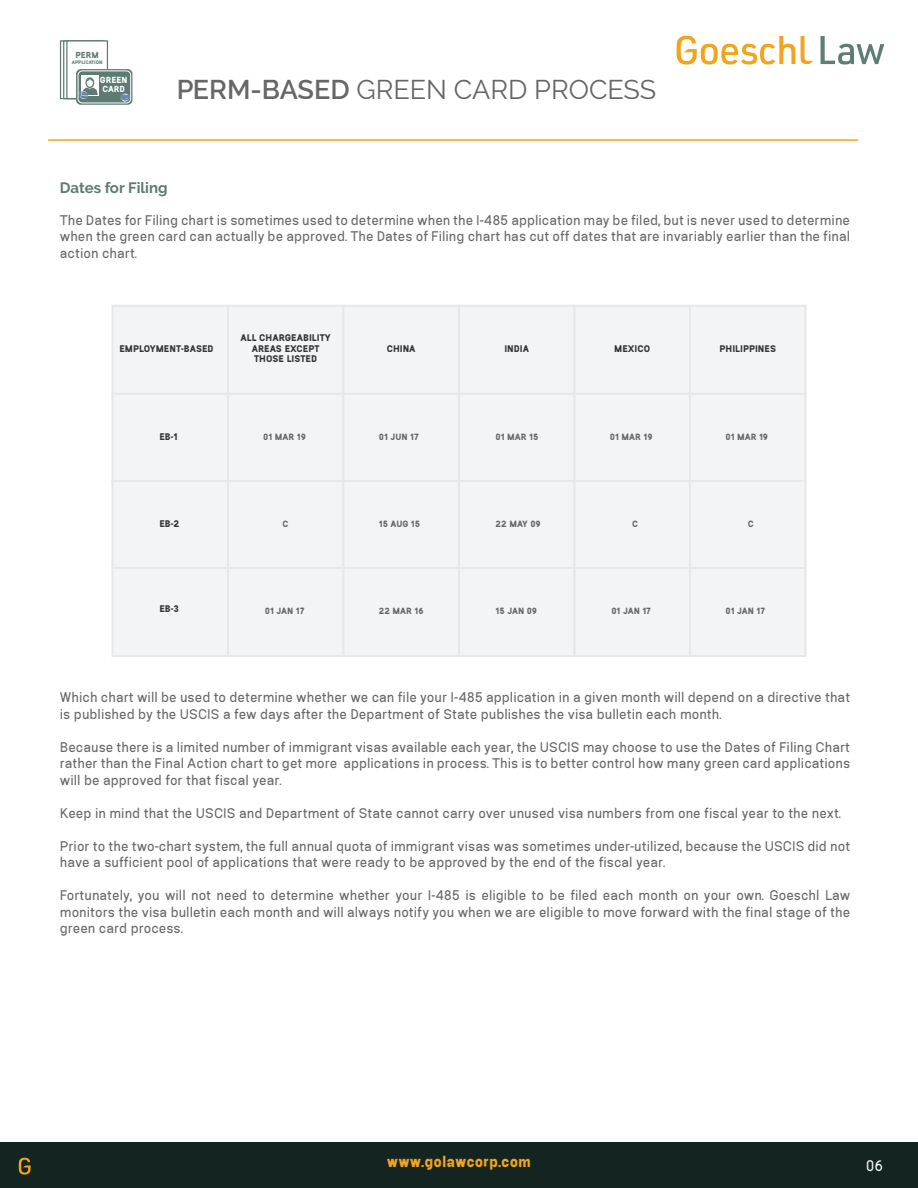
<style>
.page{position:relative;width:918px;height:1188px;background:#fff}
.page>*{position:absolute;margin:0;border:0;box-sizing:border-box;transform-origin:0 0}
.t1{font:27px "Raleway";color:#656765}
.t2{font:16.5px "Aftetir";color:#ebf4f3}
.t3{font:15px/16.5px "Aftetir";color:#666766;text-align:justify}
.t4{font:700 15px "Aftetir";color:#f1a41d}
.t5{font:700 15px "Raleway";color:#5d7b73}
.t6{font:9.45px "Gill Sans";color:#fff;scale:1.64 1}
.t7{font:700 9.3px/10.5px "Aftetir";color:#333435;text-align:center}
.t8{font:700 8.85px "Aftetir";color:#676767}
.t9{font:700 8.55px/8.6px "Aftetir";color:#fff}
.t10{font:700 8.55px "Aftetir";color:#5d7b73}
.t11{font:700 4.95px "Aftetir";color:#5d7b73}
.s1{font-weight:600}
</style>
<div class="page">
<svg style="left:801px;top:36px;width:12px;height:28px"></svg>
<svg style="left:677px;top:35px;width:118px;height:30px"></svg>
<svg style="left:821px;top:36px;width:63px;height:29px"></svg>
<hr style="left:48px;top:139px;width:810px;height:2px;background:#f1a51e">
<div style="left:0;top:1142px;width:918px;height:46px;background:#142421"></div>
<svg style="left:19px;top:1158px;width:12px;height:17px"></svg>
<div style="left:76px;top:69px;width:56px;height:36px;background:#5d7b73;border-radius:5px"></div>
<div style="left:121px;top:94px;width:8px;height:8px;border:1px solid #fff;border-radius:50%"></div>
<svg style="left:121px;top:95px;width:8px;height:5px"></svg>
<div style="left:78px;top:71px;width:53px;height:32px;border:1px solid #fff;border-radius:4px"></div>
<div style="left:227px;top:305px;width:117px;height:90px;background:#f3f4f5;border:2px solid #e8e7e7"></div>
<div style="left:343px;top:305px;width:117px;height:90px;background:#f3f4f5;border:2px solid #e8e7e7"></div>
<div style="left:458px;top:305px;width:117px;height:90px;background:#f3f4f5;border:2px solid #e8e7e7"></div>
<div style="left:574px;top:305px;width:117px;height:90px;background:#f3f4f5;border:2px solid #e8e7e7"></div>
<div style="left:689px;top:305px;width:118px;height:90px;background:#f3f4f5;border:2px solid #e8e7e7"></div>
<div style="left:111px;top:305px;width:118px;height:90px;background:#f3f4f5;border:2px solid #e8e7e7"></div>
<div style="left:227px;top:393px;width:117px;height:90px;background:#f3f4f5;border:2px solid #e8e7e7"></div>
<div style="left:343px;top:393px;width:117px;height:90px;background:#f3f4f5;border:2px solid #e8e7e7"></div>
<div style="left:458px;top:393px;width:117px;height:90px;background:#f3f4f5;border:2px solid #e8e7e7"></div>
<div style="left:574px;top:393px;width:117px;height:90px;background:#f3f4f5;border:2px solid #e8e7e7"></div>
<div style="left:689px;top:393px;width:118px;height:90px;background:#f3f4f5;border:2px solid #e8e7e7"></div>
<div style="left:111px;top:393px;width:118px;height:90px;background:#f3f4f5;border:2px solid #e8e7e7"></div>
<div style="left:227px;top:480px;width:117px;height:90px;background:#f3f4f5;border:2px solid #e8e7e7"></div>
<div style="left:343px;top:480px;width:117px;height:90px;background:#f3f4f5;border:2px solid #e8e7e7"></div>
<div style="left:458px;top:480px;width:117px;height:90px;background:#f3f4f5;border:2px solid #e8e7e7"></div>
<div style="left:574px;top:480px;width:117px;height:90px;background:#f3f4f5;border:2px solid #e8e7e7"></div>
<div style="left:689px;top:480px;width:118px;height:90px;background:#f3f4f5;border:2px solid #e8e7e7"></div>
<div style="left:111px;top:480px;width:118px;height:90px;background:#f3f4f5;border:2px solid #e8e7e7"></div>
<div style="left:227px;top:567px;width:117px;height:90px;background:#f3f4f5;border:2px solid #e8e7e7"></div>
<div style="left:343px;top:567px;width:117px;height:90px;background:#f3f4f5;border:2px solid #e8e7e7"></div>
<div style="left:458px;top:567px;width:117px;height:90px;background:#f3f4f5;border:2px solid #e8e7e7"></div>
<div style="left:574px;top:567px;width:117px;height:90px;background:#f3f4f5;border:2px solid #e8e7e7"></div>
<div style="left:689px;top:567px;width:118px;height:90px;background:#f3f4f5;border:2px solid #e8e7e7"></div>
<div style="left:111px;top:567px;width:118px;height:90px;background:#f3f4f5;border:2px solid #e8e7e7"></div>
<svg style="left:59px;top:40px;width:50px;height:60px"></svg>
<p class="t10" style="left:75px;top:50px;width:25px">PERM</p>
<p class="t11" style="left:72px;top:59px;width:32px">APPLICATION</p>
<p class="t9" style="left:100px;top:76px;width:29px">GREEN<br>CARD</p>
<p class="t6" style="left:120px;top:92px;width:7px">~~~</p>
<h1 class="t1" style="left:176px;top:73px;width:482px"><span class="s1">PERM-BASED</span> GREEN CARD PROCESS</h1>
<p class="t5" style="left:60px;top:179px;width:109px">Dates for Filing</p>
<p class="t3" style="left:60px;top:212px;width:792px">The Dates for Filing chart is sometimes used to determine when the I-485 application may be filed, but is never used to determine when the green card can actually be approved. The Dates of Filing chart has cut off dates that are invariably earlier than the final action chart.</p>
<p class="t7" style="left:119px;top:343px;width:96px">EMPLOYMENT-BASED</p>
<p class="t7" style="left:241px;top:332px;width:92px">ALL CHARGEABILITY<br>AREAS EXCEPT<br>THOSE LISTED</p>
<p class="t7" style="left:387px;top:343px;width:30px">CHINA</p>
<p class="t7" style="left:504px;top:343px;width:26px">INDIA</p>
<p class="t7" style="left:614px;top:343px;width:38px">MEXICO</p>
<p class="t7" style="left:720px;top:343px;width:58px">PHILIPPINES</p>
<p class="t7" style="left:159px;top:431px;width:20px">EB-1</p>
<p class="t8" style="left:263px;top:431px;width:44px">01 MAR 19</p>
<p class="t8" style="left:379px;top:431px;width:42px">01 JUN 17</p>
<p class="t8" style="left:496px;top:431px;width:44px">01 MAR 15</p>
<p class="t8" style="left:610px;top:431px;width:44px">01 MAR 19</p>
<p class="t8" style="left:725px;top:431px;width:44px">01 MAR 19</p>
<p class="t7" style="left:159px;top:518px;width:22px">EB-2</p>
<p class="t8" style="left:282px;top:518px;width:7px">C</p>
<p class="t8" style="left:632px;top:518px;width:7px">C</p>
<p class="t8" style="left:748px;top:518px;width:7px">C</p>
<p class="t8" style="left:379px;top:518px;width:43px">15 AUG 15</p>
<p class="t8" style="left:496px;top:518px;width:47px">22 MAY 09</p>
<p class="t7" style="left:159px;top:603px;width:21px">EB-3</p>
<p class="t8" style="left:265px;top:605px;width:41px">01 JAN 17</p>
<p class="t8" style="left:379px;top:605px;width:46px">22 MAR 16</p>
<p class="t8" style="left:496px;top:605px;width:43px">15 JAN 09</p>
<p class="t8" style="left:611px;top:605px;width:41px">01 JAN 17</p>
<p class="t8" style="left:725px;top:605px;width:41px">01 JAN 17</p>
<p class="t3" style="left:60px;top:689px;width:792px">Which chart will be used to determine whether we can file your I-485 application in a given month will depend on a directive that is published by the USCIS a few days after the Department of State publishes the visa bulletin each month.</p>
<p class="t3" style="left:60px;top:739px;width:792px">Because there is a limited number of immigrant visas available each year, the USCIS may choose to use the Dates of Filing Chart rather than the Final Action chart to get more applications in process. This is to better control how many green card applications will be approved for that fiscal year.</p>
<p class="t3" style="left:60px;top:805px;width:783px">Keep in mind that the USCIS and Department of State cannot carry over unused visa numbers from one fiscal year to the next.</p>
<p class="t3" style="left:60px;top:838px;width:792px">Prior to the two-chart system, the full annual quota of immigrant visas was sometimes under-utilized, because the USCIS did not have a sufficient pool of applications that were ready to be approved by the end of the fiscal year.</p>
<p class="t3" style="left:60px;top:887px;width:792px">Fortunately, you will not need to determine whether your I-485 is eligible to be filed each month on your own. Goeschl Law monitors the visa bulletin each month and will always notify you when we are eligible to move forward with the final stage of the green card process.</p>
<p class="t4" style="left:387px;top:1152px;width:146px">www.golawcorp.com</p>
<p class="t2" style="left:866px;top:1156px;width:19px">06</p>
</div>
